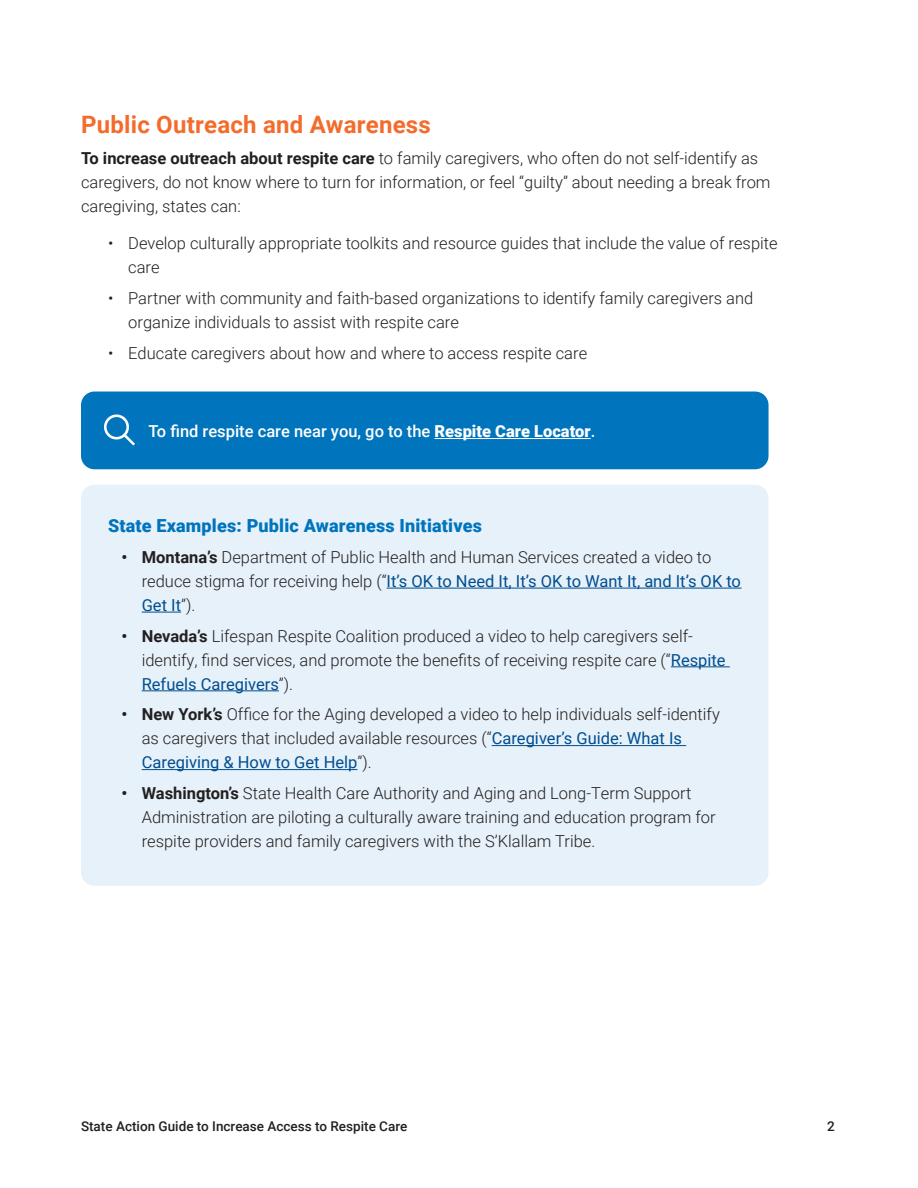
<style>
.page{position:relative;width:918px;height:1188px;background:#fff}
.page>*{position:absolute;margin:0;border:0;box-sizing:border-box;transform-origin:0 0}
.t1{font:700 24px "Roboto";letter-spacing:.01em;color:#f36c2c}
.t2{font:900 18px "Roboto";letter-spacing:.01em;color:#0074bd}
.t3{font:300 16.5px/24px "Roboto";color:#231f20}
.t4{font:500 16.5px "Roboto";color:#fff}
.t5{font:500 13.5px "Roboto";color:#231f20}
.s1{font-weight:700}
.s2{font-weight:900}
.s3{font-weight:400;color:#004d90}
</style>
<div class="page">
<div style="left:81px;top:392px;width:688px;height:77px;background:#0074bd;border-radius:14px"></div>
<hr style="left:435px;top:438px;width:156px;height:1px;background:#fff">
<div style="left:81px;top:485px;width:688px;height:401px;background:#e6f1f9;border-radius:14px"></div>
<hr style="left:387px;top:588px;width:355px;height:1px;background:#004d90">
<hr style="left:142px;top:612px;width:39px;height:1px;background:#004d90">
<hr style="left:671px;top:666px;width:59px;height:1px;background:#004d90">
<hr style="left:142px;top:690px;width:137px;height:1px;background:#004d90">
<hr style="left:492px;top:745px;width:194px;height:1px;background:#004d90">
<hr style="left:142px;top:769px;width:215px;height:1px;background:#004d90">
<svg style="left:104px;top:414px;width:31px;height:32px"></svg>
<h1 class="t1" style="left:81px;top:115px;width:351px">Public Outreach and Awareness</h1>
<p class="t3" style="left:81px;top:147px;width:691px"><span class="s1">To increase outreach about respite care</span> to family caregivers, who often do not self-identify as caregivers, do not know where to turn for information, or feel “guilty” about needing a break from caregiving, states can:</p>
<p class="t3" style="left:128px;top:233px;width:651px;text-indent:-20px">• Develop culturally appropriate toolkits and resource guides that include the value of respite care</p>
<p class="t3" style="left:128px;top:287px;width:627px;text-indent:-20px">• Partner with community and faith-based organizations to identify family caregivers and organize individuals to assist with respite care</p>
<p class="t3" style="left:108px;top:342px;width:481px">• Educate caregivers about how and where to access respite care</p>
<p class="t4" style="left:149px;top:420px;width:448px">To find respite care near you, go to the <span class="s2">Respite Care Locator</span>.</p>
<p class="t2" style="left:108px;top:518px;width:376px">State Examples: Public Awareness Initiatives</p>
<p class="t3" style="left:142px;top:546px;width:601px;text-indent:-20px"><span class="s1">• Montana’s</span> Department of Public Health and Human Services created a video to reduce stigma for receiving help (“<span class="s3">It’s OK to Need It, It’s OK to Want It, and It’s OK to<br>Get It</span>”).</p>
<p class="t3" style="left:142px;top:625px;width:585px;text-indent:-20px"><span class="s1">• Nevada’s</span> Lifespan Respite Coalition produced a video to help caregivers self&shy;identify, find services, and promote the benefits of receiving respite care (“<span class="s3">Respite<br>Refuels Caregivers</span>”).</p>
<p class="t3" style="left:142px;top:702px;width:580px;text-indent:-20px"><span class="s1">• New York’s</span> Office for the Aging developed a video to help individuals self-identify as caregivers that included available resources (“<span class="s3">Caregiver’s Guide: What Is<br>Caregiving &amp; How to Get Help</span>”).</p>
<p class="t3" style="left:142px;top:782px;width:575px;text-indent:-20px"><span class="s1">• Washington’s</span> State Health Care Authority and Aging and Long-Term Support<br>Administration are piloting a culturally aware training and education program for respite providers and family caregivers with the S’Klallam Tribe.</p>
<p class="t5" style="left:81px;top:1121px;width:328px">State Action Guide to Increase Access to Respite Care</p>
<p class="t5" style="left:827px;top:1118px;width:9px">2</p>
</div>
